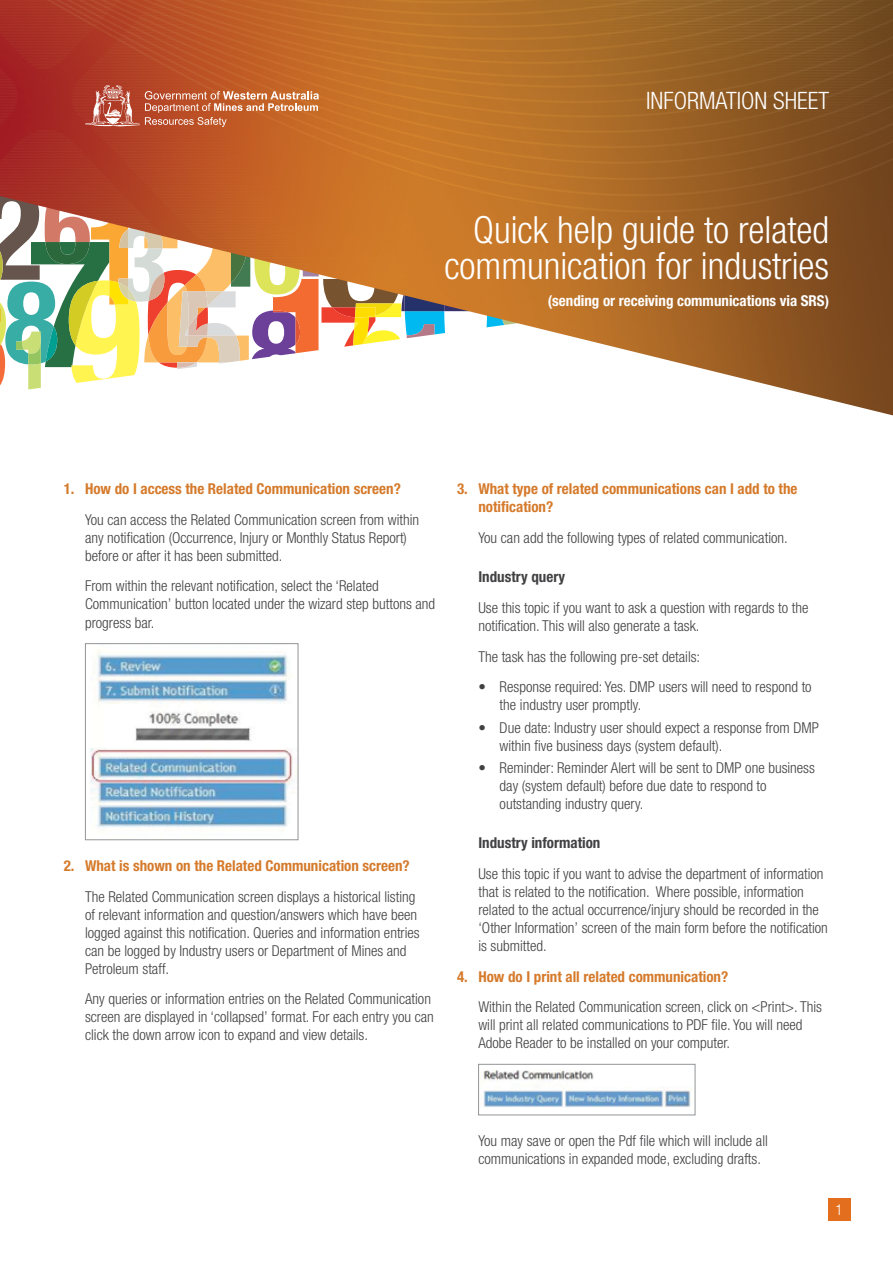
<style>
.page{position:relative;width:893px;height:1263px;background:#fff}
.page>*{position:absolute;margin:0;border:0;box-sizing:border-box;transform-origin:0 0}
.Heading_1{font:300 condensed 37.5px/36px "Helvetica Neue";color:#fff;text-align:right}
.Heading_2{font:300 condensed 24px "Helvetica Neue";color:#fff}
.Text_indent{font:300 condensed 15px/18px "Helvetica Neue";color:#414042}
.t1{font:700 condensed 15px/18px "Helvetica Neue";color:#d57a2b}
.Heading_3{font:700 condensed 15px "Helvetica Neue";color:#fff}
.Heading_3-2{font:700 condensed 15px "Helvetica Neue";color:#414042}
.t2{font:300 condensed 15px "Helvetica Neue";color:#fff}
</style>
<div class="page">
<img style="left:0;top:0;width:893px;height:415px">
<svg style="left:85px;top:85px;width:234px;height:42px;background:#c7704c"></svg>
<div style="left:827px;top:1197px;width:23px;height:23px;background:#e36f1e"></div>
<img style="left:90px;top:651px;width:203px;height:180px">
<div style="left:85px;top:643px;width:213px;height:197px;border:1px solid #939598"></div>
<img style="left:480px;top:1070px;width:211px;height:38px">
<div style="left:478px;top:1064px;width:217px;height:51px;border:1px solid #939598"></div>
<h2 class="Heading_2" style="left:646px;top:87px;width:185px">INFORMATION SHEET</h2>
<h1 class="Heading_1" style="left:444px;top:212px;width:386px">Quick help guide to related communication for industries</h1>
<h3 class="Heading_3" style="left:548px;top:291px;width:283px">(sending or receiving communications via SRS)</h3>
<p class="t1" style="left:64px;top:479px;width:339px">1. How do I access the Related Communication screen?</p>
<p class="Text_indent" style="left:85px;top:510px;width:336px">You can access the Related Communication screen from within any notification (Occurrence, Injury or Monthly Status Report) before or after it has been submitted.</p>
<p class="Text_indent" style="left:85px;top:577px;width:352px">From within the relevant notification, select the ‘Related<br>Communication’ button located under the wizard step buttons and progress bar.</p>
<p class="t1" style="left:64px;top:856px;width:347px">2. What is shown on the Related Communication screen?</p>
<p class="Text_indent" style="left:85px;top:887px;width:336px">The Related Communication screen displays a historical listing of relevant information and question/answers which have been logged against this notification. Queries and information entries can be logged by Industry users or Department of Mines and Petroleum staff.</p>
<p class="Text_indent" style="left:85px;top:990px;width:350px">Any queries or information entries on the Related Communication screen are displayed in ‘collapsed’ format. For each entry you can click the down arrow icon to expand and view details.</p>
<p class="t1" style="left:478px;top:479px;width:321px;text-indent:-21px">3. What type of related communications can I add to the notification?</p>
<p class="Text_indent" style="left:478px;top:528px;width:311px">You can add the following types of related communication.</p>
<h3 class="Heading_3-2" style="left:478px;top:568px;width:88px">Industry query</h3>
<p class="Text_indent" style="left:478px;top:598px;width:331px">Use this topic if you want to ask a question with regards to the notification. This will also generate a task.</p>
<p class="Text_indent" style="left:478px;top:647px;width:223px">The task has the following pre-set details:</p>
<p class="Text_indent" style="left:500px;top:678px;width:313px;text-indent:-21px">• Response required: Yes. DMP users will need to respond to the industry user promptly.</p>
<p class="Text_indent" style="left:500px;top:718px;width:321px;text-indent:-21px">• Due date: Industry user should expect a response from DMP within five business days (system default).</p>
<p class="Text_indent" style="left:500px;top:758px;width:317px;text-indent:-21px">• Reminder: Reminder Alert will be sent to DMP one business day (system default) before due date to respond to outstanding industry query.</p>
<h3 class="Heading_3-2" style="left:478px;top:834px;width:124px">Industry information</h3>
<p class="Text_indent" style="left:478px;top:864px;width:351px">Use this topic if you want to advise the department of information that is related to the notification. Where possible, information related to the actual occurrence/injury should be recorded in the ‘Other Information’ screen of the main form before the notification is submitted.</p>
<p class="t1" style="left:457px;top:967px;width:273px">4. How do I print all related communication?</p>
<p class="Text_indent" style="left:478px;top:998px;width:345px">Within the Related Communication screen, click on &lt;Print&gt;. This will print all related communications to PDF file. You will need<br>Adobe Reader to be installed on your computer.</p>
<p class="Text_indent" style="left:478px;top:1131px;width:291px">You may save or open the Pdf file which will include all communications in expanded mode, excluding drafts.</p>
<p class="t2" style="left:835px;top:1201px;width:9px">1</p>
</div>
